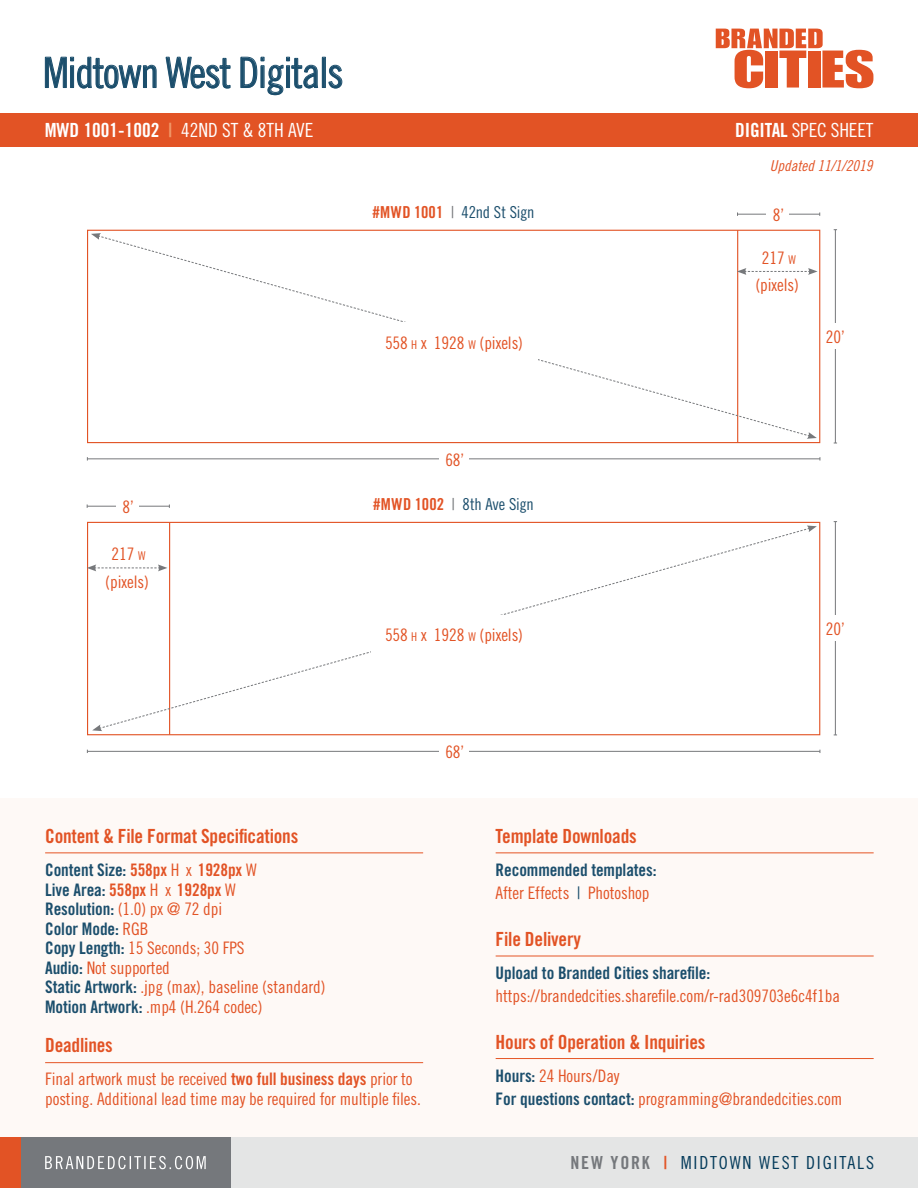
<style>
.page{position:relative;width:918px;height:1188px;background:#fff}
.page>*{position:absolute;margin:0;border:0;box-sizing:border-box;transform-origin:0 0}
.t1{font:42px "Trade Gothic LT Std Cn 18";letter-spacing:-.03em;color:#1b4e6c}
.t2{font:19.5px "Trade Gothic LT Std Bd Cn 20";letter-spacing:-.01em;color:#e25325}
.t3{font:19.5px "Trade Gothic LT Std Cn 18";letter-spacing:-.01em;color:#fff}
.t4{font:18px "Trade Gothic LT Std Cn 18";letter-spacing:.1em;color:#053b5b}
.t5{font:17.25px/19.5px "Trade Gothic LT Std Cn 18";letter-spacing:-.005em;color:#e25325}
.t6{font:17.25px "Trade Gothic LT Std Bd Cn 20";letter-spacing:-.005em;color:#1b4e6c}
.t7{font:17.25px/19.5px "Trade Gothic LT Std Bd Cn 20";letter-spacing:-.005em;color:#e25325}
.t8{font:16.5px "Trade Gothic LT Std Cn 18";letter-spacing:-.015em;color:#1b4e6c}
.t9{font:15px "Trade Gothic LT Std Cn 18 Obl";color:#e25325}
.s1{font-family:"Trade Gothic LT Std Bd Cn 20"}
.s2{font-family:"Trade Gothic LT Std Bd Cn 20";color:#f19869}
.s3{font-family:"Trade Gothic LT Std Bd Cn 20";color:#e25325}
.s4{color:#76787b}
.s5{font-size:12.15px}
.s6{color:#1b4e6c}
.s7{font-family:"Trade Gothic LT Std Cn 18"}
.s8{font-family:"Trade Gothic LT Std Bd Cn 20";color:#1b4e6c}
.s9{font-family:"Trade Gothic LT Std Cn 18";color:#e25325}
.s10{font-family:"Trade Gothic LT Std Bd Cn 20";color:#75787c}
</style>
<div class="page">
<div style="left:0;top:798px;width:918px;height:351px;background:#fef9f6"></div>
<div style="left:228px;top:1137px;width:690px;height:51px;background:#e4e5e5"></div>
<div style="left:19px;top:1137px;width:212px;height:51px;background:#75787c"></div>
<div style="left:0;top:1137px;width:21px;height:51px;background:#e25325"></div>
<svg style="left:45px;top:1156px;width:161px;height:13px"></svg>
<hr style="left:45px;top:853px;width:378px;height:1px;background:#e55525">
<hr style="left:45px;top:1062px;width:378px;height:1px;background:#e55525">
<hr style="left:496px;top:853px;width:378px;height:1px;background:#e55525">
<hr style="left:496px;top:956px;width:378px;height:1px;background:#e55525">
<hr style="left:496px;top:1058px;width:378px;height:1px;background:#e55525">
<svg style="left:716px;top:29px;width:157px;height:59px"></svg>
<svg style="left:45px;top:57px;width:111px;height:31px"></svg>
<svg style="left:166px;top:57px;width:64px;height:31px"></svg>
<svg style="left:241px;top:57px;width:77px;height:38px"></svg>
<div style="left:322px;top:57px;width:4px;height:31px;border:1px solid #1b4e6c"></div>
<svg style="left:328px;top:65px;width:14px;height:23px"></svg>
<div style="left:0;top:113px;width:918px;height:34px;background:#e25325"></div>
<div style="left:87px;top:230px;width:733px;height:213px;border:1px solid #e25325"></div>
<hr style="left:737px;top:230px;width:1px;height:212px;background:#e25325">
<svg style="left:101px;top:235px;width:706px;height:202px"></svg>
<svg style="left:91px;top:233px;width:10px;height:7px"></svg>
<svg style="left:807px;top:432px;width:10px;height:7px"></svg>
<div style="left:371px;top:322px;width:166px;height:40px;background:#fff"></div>
<hr style="left:87px;top:458px;width:733px;height:1px;background:#76787b">
<div style="left:439px;top:447px;width:29px;height:24px;background:#fff"></div>
<hr style="left:835px;top:230px;width:1px;height:213px;background:#76787b">
<div style="left:822px;top:323px;width:26px;height:26px;background:#fff"></div>
<div style="left:87px;top:522px;width:733px;height:213px;border:1px solid #e25325"></div>
<hr style="left:169px;top:522px;width:1px;height:213px;background:#e25325">
<svg style="left:102px;top:527px;width:705px;height:202px"></svg>
<svg style="left:92px;top:724px;width:10px;height:7px"></svg>
<svg style="left:807px;top:526px;width:10px;height:6px"></svg>
<div style="left:371px;top:615px;width:166px;height:40px;background:#fff"></div>
<hr style="left:835px;top:522px;width:1px;height:213px;background:#76787b">
<div style="left:822px;top:615px;width:26px;height:26px;background:#fff"></div>
<hr style="left:87px;top:751px;width:733px;height:1px;background:#76787b">
<div style="left:439px;top:740px;width:29px;height:23px;background:#fff"></div>
<svg style="left:737px;top:268px;width:81px;height:7px"></svg>
<hr style="left:738px;top:214px;width:82px;height:1px;background:#76787b">
<div style="left:766px;top:202px;width:23px;height:24px;background:#fff"></div>
<svg style="left:87px;top:564px;width:80px;height:7px"></svg>
<hr style="left:87px;top:506px;width:82px;height:1px;background:#76787b">
<div style="left:116px;top:495px;width:23px;height:23px;background:#fff"></div>
<h1 class="t1" style="left:43px;top:48px;width:302px">Midtown West Digitals</h1>
<p class="t3" style="left:45px;top:119px;width:270px"><span class="s1">MWD 1001-1002</span> <span class="s2">|</span> 42ND ST &amp; 8TH AVE</p>
<p class="t8" style="left:372px;top:203px;width:164px"><span class="s3">#MWD 1001</span> <span class="s4">|</span> 42nd St Sign</p>
<p class="t5" style="left:123px;top:497px;width:13px">8’</p>
<p class="t5" style="left:105px;top:540px;width:45px;line-height:27.5px;text-align:center">217 <span class="s5">W </span>(pixels)</p>
<p class="t5" style="left:385px;top:333px;width:140px">558 <span class="s5">H</span> x 1928 <span class="s5">W</span> (pixels)</p>
<p class="t5" style="left:445px;top:450px;width:20px">68’</p>
<p class="t8" style="left:373px;top:495px;width:162px"><span class="s3">#MWD 1002</span> <span class="s4">|</span> 8th Ave Sign</p>
<p class="t5" style="left:385px;top:625px;width:140px">558 <span class="s5">H</span> x 1928 <span class="s5">W</span> (pixels)</p>
<p class="t5" style="left:445px;top:742px;width:20px">68’</p>
<p class="t3" style="left:735px;top:119px;width:140px"><span class="s1">DIGITAL</span> SPEC SHEET</p>
<p class="t9" style="left:770px;top:157px;width:104px">Updated 11/1/2019</p>
<p class="t5" style="left:773px;top:205px;width:13px">8’</p>
<p class="t5" style="left:755px;top:244px;width:45px;line-height:27.5px;text-align:center">217 <span class="s5">W </span>(pixels)</p>
<p class="t5" style="left:826px;top:327px;width:20px">20’</p>
<p class="t5" style="left:826px;top:619px;width:20px">20’</p>
<p class="t2" style="left:45px;top:824px;width:255px">Content &amp; File Format Specifications</p>
<p class="t7" style="left:45px;top:860px;width:213px"><span class="s6">Content Size:</span> 558px <span class="s7">H x</span> 1928px <span class="s7">W<br></span><span class="s6">Live Area:</span> 558px <span class="s7">H x</span> 1928px <span class="s7">W</span></p>
<p class="t5" style="left:45px;top:899px;width:179px"><span class="s8">Resolution:</span> (1.0) px @ 72 dpi</p>
<p class="t6" style="left:45px;top:918px;width:105px">Color Mode: <span class="s9">RGB</span></p>
<p class="t5" style="left:45px;top:938px;width:282px"><span class="s8">Copy Length:</span> 15 Seconds; 30 FPS<br><span class="s8">Audio:</span> Not supported<br><span class="s8">Static Artwork:</span> .jpg (max), baseline (standard)<br><span class="s8">Motion Artwork:</span> .mp4 (H.264 codec)</p>
<p class="t2" style="left:45px;top:1034px;width:69px">Deadlines</p>
<p class="t5" style="left:45px;top:1069px;width:377px">Final artwork must be received <span class="s1">two full business days</span> prior to posting. Additional lead time may be required for multiple files.</p>
<p class="t2" style="left:496px;top:824px;width:143px">Template Downloads</p>
<p class="t6" style="left:496px;top:859px;width:163px">Recommended templates:</p>
<p class="t5" style="left:496px;top:883px;width:155px">After Effects <span class="s6">|</span> Photoshop</p>
<p class="t2" style="left:496px;top:927px;width:87px">File Delivery</p>
<p class="t6" style="left:496px;top:962px;width:216px">Upload to Branded Cities sharefile:</p>
<p class="t5" style="left:496px;top:986px;width:346px">https://brandedcities.sharefile.com/r-rad309703e6c4f1ba</p>
<p class="t2" style="left:496px;top:1030px;width:211px">Hours of Operation &amp; Inquiries</p>
<p class="t5" style="left:496px;top:1064px;width:348px;line-height:23px"><span class="s8">Hours:</span> 24 Hours/Day<br><span class="s8">For questions contact:</span> programming@brandedcities.com</p>
<p class="t4" style="left:570px;top:1152px;width:305px"><span class="s10">NEW YORK</span> <span class="s3">|</span> MIDTOWN WEST DIGITALS</p>
</div>
